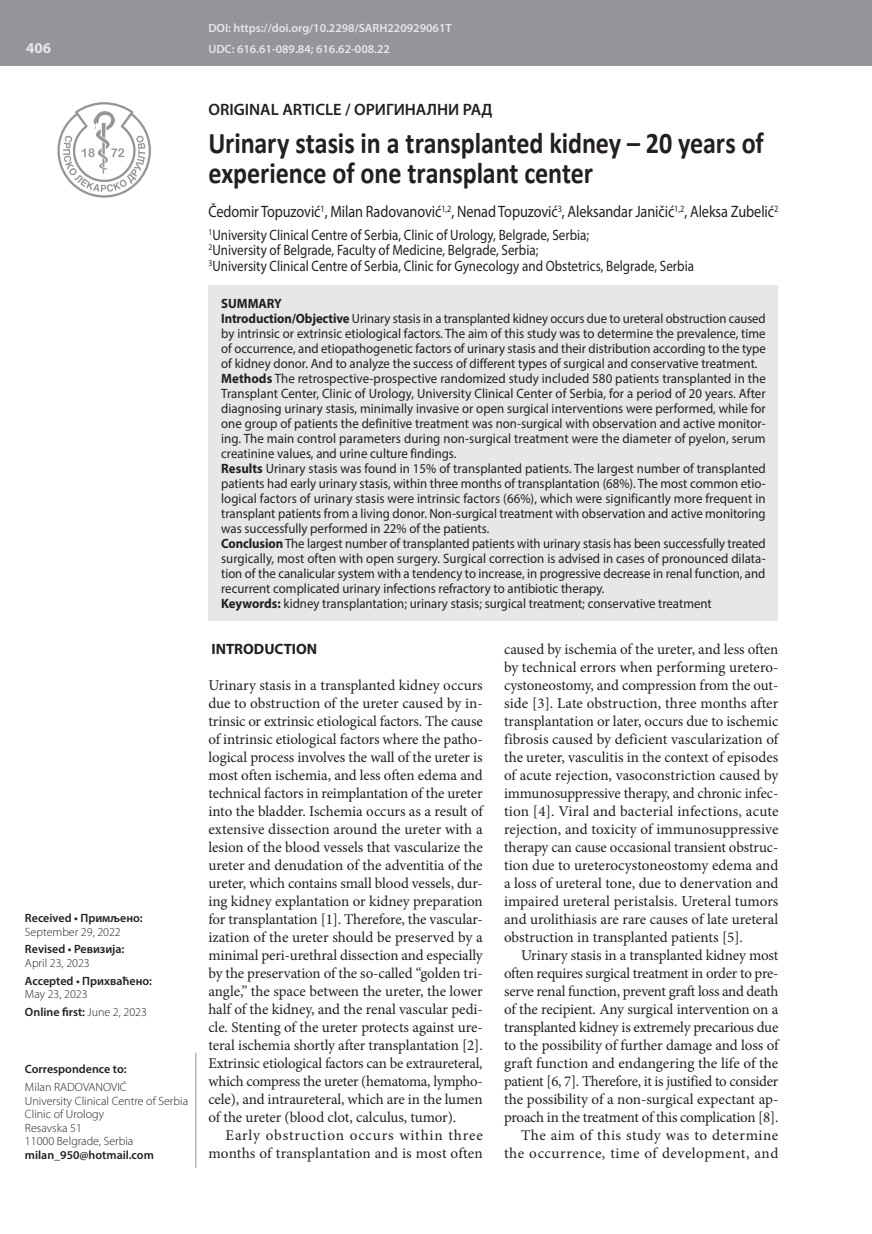
<style>
.page{position:relative;width:872px;height:1234px;background:#fff}
.page>*{position:absolute;margin:0;border:0;box-sizing:border-box;transform-origin:0 0}
.t1{font:700 30px/30px "Calibri";letter-spacing:-.005em;color:#231f20;scale:.87 1}
.t2{font:16.5px "Myriad Pro";letter-spacing:-.005em;color:#231f20;scale:.86 1}
.t3{font:600 16.5px "Myriad Pro";color:#231f20}
.t4{font:15px/18px "Minion Pro";letter-spacing:-.01em;color:#231f20;text-align:justify}
.t5{font:15px/15.8px "Myriad Pro";color:#231f20;scale:.87 1}
.t6{font:15px/18px "Minion Pro";letter-spacing:.02em;color:#231f20;text-align:right}
.t7{font:700 15px "Myriad Pro";color:#231f20}
.t8{font:700 15px "Myriad Pro";color:#e6e7e9}
.t9{font:13.5px/15px "Myriad Pro";color:#231f20;scale:.94 1}
.t10{font:300 12px/13.5px "Myriad Pro";color:#231f20}
.t11{font:600 12px "Myriad Pro";color:#231f20}
.t12{font:600 12px/21.3px "Myriad Pro";color:#e6e7e9}
.s1{font-weight:600}
.s2{font-weight:700}
</style>
<div class="page">
<div style="left:0;top:0;width:872px;height:66px;background:#939598"></div>
<svg style="left:57px;top:102px;width:94px;height:95px"></svg>
<hr style="left:196px;top:1052px;width:1px;height:115px;background:#939598">
<div style="left:208px;top:285px;width:570px;height:336px;background:#e6e7e9"></div>
<p class="t8" style="left:26px;top:38px;width:26px">406</p>
<p class="t11" style="left:25px;top:910px;width:119px">Received • Примљено:</p>
<p class="t10" style="left:25px;top:924px;width:97px">September 29, 2022</p>
<p class="t11" style="left:25px;top:941px;width:101px">Revised • Ревизија:</p>
<p class="t10" style="left:25px;top:956px;width:66px">April 23, 2023</p>
<p class="t11" style="left:25px;top:972px;width:129px">Accepted • Прихваћено:</p>
<p class="t10" style="left:25px;top:985px;width:123px;line-height:17.7px">May 23, 2023<br><span class="s1">Online first:</span> June 2, 2023</p>
<p class="t11" style="left:25px;top:1061px;width:103px">Correspondence to:</p>
<p class="t10" style="left:25px;top:1080px;width:165px">Milan RADOVANOVIĆ<br>University Clinical Centre of Serbia<br>Clinic of Urology<br>Resavska 51<br>11000 Belgrade, Serbia</p>
<p class="t11" style="left:25px;top:1146px;width:130px">milan_950@hotmail.com</p>
<p class="t12" style="left:208px;top:17px;width:245px">DOI: https://doi.org/10.2298/SARH220929061T<br>UDC: 616.61-089.84; 616.62-008.22</p>
<p class="t3" style="left:208px;top:98px;width:286px">ORIGINAL ARTICLE / ОРИГИНАЛНИ РАД</p>
<h1 class="t1" style="left:208px;top:128px;width:640px">Urinary stasis in а transplanted kidney – 20 years of experience of one transplant center</h1>
<p class="t2" style="left:208px;top:202px;width:664px">Čedomir Topuzović<sup>1</sup>, Milan Radovanović<sup>1,2</sup>, Nenad Topuzović<sup>3</sup>, Aleksandar Janičić<sup>1,2</sup>, Aleksa Zubelić<sup>2</sup></p>
<p class="t5" style="left:208px;top:226px;width:559px"><sup>1</sup>University Clinical Centre of Serbia, Clinic of Urology, Belgrade, Serbia;<br><sup>2</sup>University of Belgrade, Faculty of Medicine, Belgrade, Serbia;<br><sup>3</sup>University Clinical Centre of Serbia, Clinic for Gynecology and Obstetrics, Belgrade, Serbia</p>
<p class="t9" style="left:221px;top:296px;width:581px"><span class="s2">SUMMARY<br>Introduction/Objective</span> Urinary stasis in a transplanted kidney occurs due to ureteral obstruction caused by intrinsic or extrinsic etiological factors. The aim of this study was to determine the prevalence, time of occurrence, and etiopathogenetic factors of urinary stasis and their distribution according to the type of kidney donor. And to analyze the success of different types of surgical and conservative treatment.<br><span class="s2">Methods</span> The retrospective-prospective randomized study included 580 patients transplanted in the Transplant Center, Clinic of Urology, University Clinical Center of Serbia, for a period of 20 years. After diagnosing urinary stasis, minimally invasive or open surgical interventions were performed, while for one group of patients the definitive treatment was non-surgical with observation and active monitor&shy;ing. The main control parameters during non-surgical treatment were the diameter of pyelon, serum creatinine values, and urine culture findings.<br><span class="s2">Results</span> Urinary stasis was found in 15% of transplanted patients. The largest number of transplanted patients had early urinary stasis, within three months of transplantation (68%). The most common etio&shy;logical factors of urinary stasis were intrinsic factors (66%), which were significantly more frequent in transplant patients from a living donor. Non-surgical treatment with observation and active monitoring was successfully performed in 22% of the patients.<br><span class="s2">Conclusion</span> The largest number of transplanted patients with urinary stasis has been successfully treated surgically, most often with open surgery. Surgical correction is advised in cases of pronounced dilata&shy;tion of the canalicular system with a tendency to increase, in progressive decrease in renal function, and recurrent complicated urinary infections refractory to antibiotic therapy.<br><span class="s2">Keywords:</span> kidney transplantation; urinary stasis; surgical treatment; conservative treatment</p>
<p class="t7" style="left:211px;top:639px;width:107px">INTRODUCTION</p>
<p class="t4" style="left:208px;top:676px;width:276px">Urinary stasis in a transplanted kidney occurs due to obstruction of the ureter caused by in&shy;trinsic or extrinsic etiological factors. The cause of intrinsic etiological factors where the patho&shy;logical process involves the wall of the ureter is most often ischemia, and less often edema and technical factors in reimplantation of the ureter into the bladder. Ischemia occurs as a result of extensive dissection around the ureter with a lesion of the blood vessels that vascularize the ureter and denudation of the adventitia of the ureter, which contains small blood vessels, dur&shy;ing kidney explantation or kidney preparation for transplantation [1]. Therefore, the vascular&shy;ization of the ureter should be preserved by a minimal peri-urethral dissection and especially by the preservation of the so-called “golden tri&shy;angle,” the space between the ureter, the lower half of the kidney, and the renal vascular pedi&shy;cle. Stenting of the ureter protects against ure&shy;teral ischemia shortly after transplantation [2].<br>Extrinsic etiological factors can be extraureteral, which compress the ureter (hematoma, lympho&shy;cele), and intraureteral, which are in the lumen of the ureter (blood clot, calculus, tumor).</p>
<p class="t6" style="left:208px;top:1126px;width:276px">Early obstruction occurs within three months of transplantation and is most often</p>
<p class="t4" style="left:504px;top:640px;width:276px">caused by ischemia of the ureter, and less often by technical errors when performing uretero&shy;cystoneostomy, and compression from the out&shy;side [3]. Late obstruction, three months after transplantation or later, occurs due to ischemic fibrosis caused by deficient vascularization of the ureter, vasculitis in the context of episodes of acute rejection, vasoconstriction caused by immunosuppressive therapy, and chronic infec&shy;tion [4]. Viral and bacterial infections, acute rejection, and toxicity of immunosuppressive therapy can cause occasional transient obstruc&shy;tion due to ureterocystoneostomy edema and a loss of ureteral tone, due to denervation and impaired ureteral peristalsis. Ureteral tumors and urolithiasis are rare causes of late ureteral obstruction in transplanted patients [5].</p>
<p class="t4" style="left:504px;top:946px;width:276px;text-align:right">Urinary stasis in a transplanted kidney most often requires surgical treatment in order to pre&shy;serve renal function, prevent graft loss and death of the recipient. Any surgical intervention on a transplanted kidney is extremely precarious due to the possibility of further damage and loss of graft function and endangering the life of the patient [6, 7]. Therefore, it is justified to consider the possibility of a non-surgical expectant ap&shy;proach in the treatment of this complication [8].<br>The aim of this study was to determine the occurrence, time of development, and</p>
</div>
